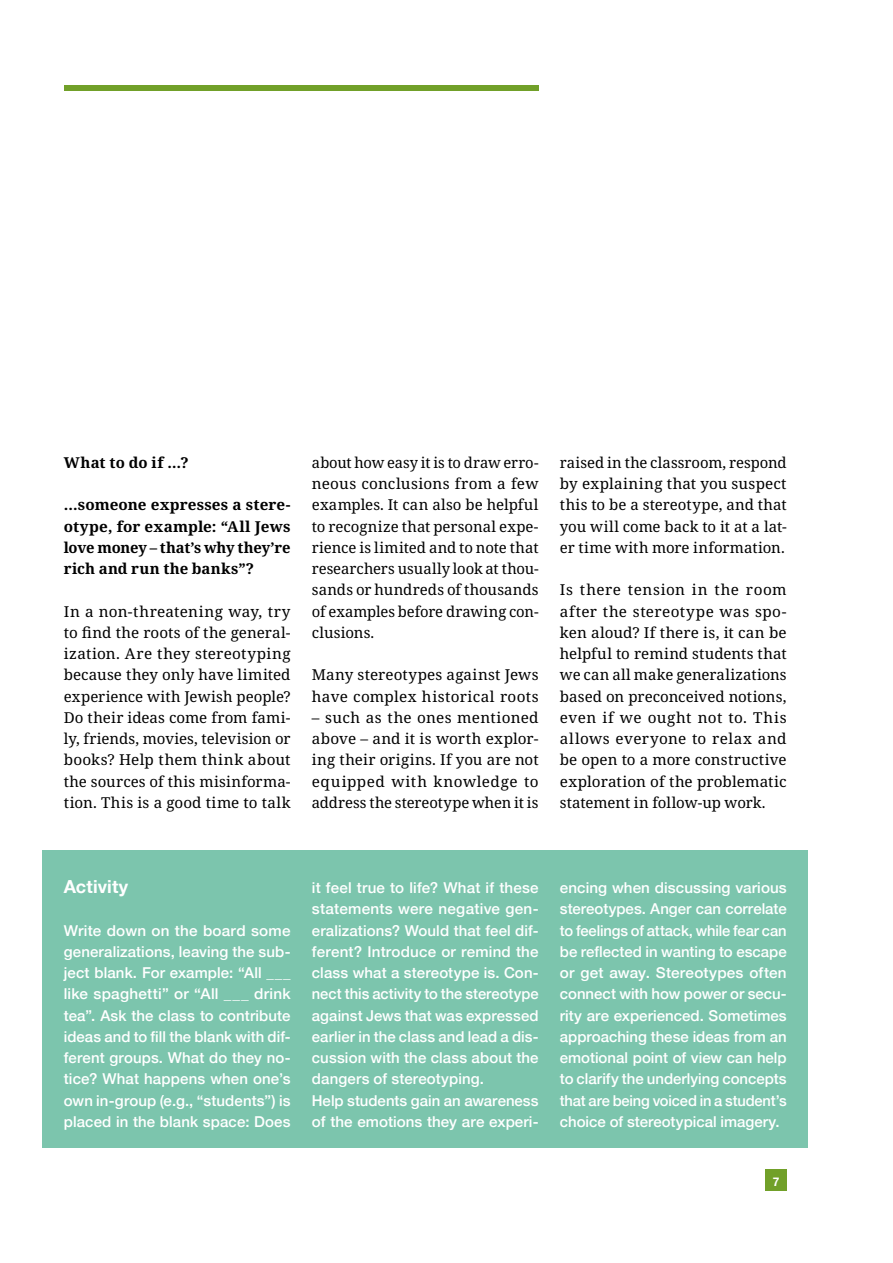
<style>
.page{position:relative;width:893px;height:1263px;background:#fff}
.page>*{position:absolute;margin:0;border:0;box-sizing:border-box;transform-origin:0 0}
.t1{font:700 18px "Helvetica Neue";letter-spacing:.005em;color:#fff}
.t2{font:15px/21.3px "Noto Serif";letter-spacing:.005em;color:#000;text-align:justify}
.t3{font:500 15px/21.3px "Helvetica Neue";letter-spacing:.005em;color:#fff;text-align:justify}
.t4{font:700 15px/21.3px "Noto Serif";color:#000;text-align:justify}
.t5{font:700 12px "Helvetica Neue";color:#fff}
</style>
<div class="page">
<div style="left:64px;top:85px;width:475px;height:5px;background:#71a029"></div>
<div style="left:765px;top:1169px;width:22px;height:22px;background:#71a029"></div>
<div style="left:43px;top:850px;width:765px;height:298px;background:#7cc5ad"></div>
<p class="t4" style="left:64px;top:452px;width:127px">What to do if …?</p>
<p class="t4" style="left:64px;top:495px;width:228px">…someone expresses a stere&shy;otype, for example: “All Jews love money – that’s why they’re rich and run the banks”?</p>
<p class="t2" style="left:64px;top:601px;width:228px">In a non-threatening way, try to find the roots of the general&shy;ization. Are they stereotyping because they only have limited experience with Jewish people?<br>Do their ideas come from fami&shy;ly, friends, movies, television or books? Help them think about the sources of this misinforma&shy;tion. This is a good time to talk</p>
<p class="t2" style="left:312px;top:452px;width:228px">about how easy it is to draw erro&shy;neous conclusions from a few examples. It can also be helpful to recognize that personal expe&shy;rience is limited and to note that researchers usually look at thou&shy;sands or hundreds of thousands of examples before drawing con&shy;clusions.</p>
<p class="t2" style="left:312px;top:665px;width:228px">Many stereotypes against Jews have complex historical roots</p>
<p class="t2" style="left:312px;top:707px;width:228px">– such as the ones mentioned above – and it is worth explor&shy;ing their origins. If you are not equipped with knowledge to address the stereotype when it is</p>
<p class="t2" style="left:560px;top:452px;width:228px">raised in the classroom, respond by explaining that you suspect this to be a stereotype, and that you will come back to it at a lat&shy;er time with more information.</p>
<p class="t2" style="left:560px;top:580px;width:228px">Is there tension in the room after the stereotype was spo&shy;ken aloud? If there is, it can be helpful to remind students that we can all make generalizations based on preconceived notions, even if we ought not to. This allows everyone to relax and be open to a more constructive exploration of the problematic statement in follow-up work.</p>
<p class="t1" style="left:64px;top:872px;width:66px">Activity</p>
<p class="t3" style="left:64px;top:918px;width:228px">Write down on the board some generalizations, leaving the sub&shy;ject blank. For example: “All ___ like spaghetti” or “All ___ drink tea”. Ask the class to contribute ideas and to fill the blank with dif&shy;ferent groups. What do they no&shy;tice? What happens when one’s own in-group (e.g., “students”) is placed in the blank space: Does</p>
<p class="t3" style="left:312px;top:876px;width:228px;text-align:left">it feel true to life? What if these statements were negative gen&shy;eralizations? Would that feel dif&shy;ferent? Introduce or remind the class what a stereotype is. Con&shy;nect this activity to the stereotype against Jews that was expressed earlier in the class and lead a dis&shy;cussion with the class about the dangers of stereotyping.<br>Help students gain an awareness of the emotions they are experi-</p>
<p class="t3" style="left:560px;top:876px;width:228px">encing when discussing various stereotypes. Anger can correlate to feelings of attack, while fear can be reflected in wanting to escape or get away. Stereotypes often connect with how power or secu&shy;rity are experienced. Sometimes approaching these ideas from an emotional point of view can help to clarify the underlying concepts that are being voiced in a student’s choice of stereotypical imagery.</p>
<p class="t5" style="left:773px;top:1172px;width:8px">7</p>
</div>
